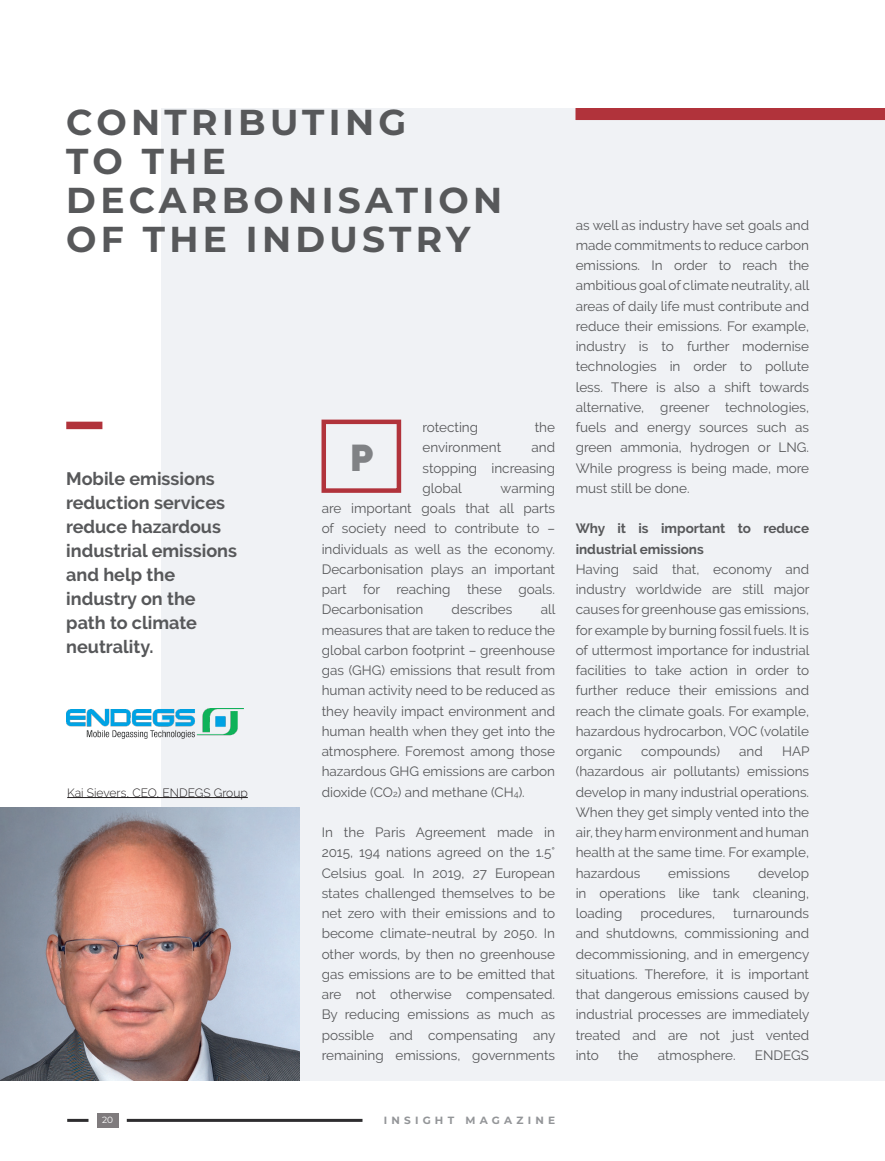
<style>
.page{position:relative;width:885px;height:1161px;background:#fff}
.page>*{position:absolute;margin:0;border:0;box-sizing:border-box;transform-origin:0 0}
.t1{font:800 37.5px "Raleway";color:#808285}
.Headline{font:700 36px/39px "Montserrat";letter-spacing:.12em;color:#57585a}
.Standfirst{font:700 18px/24px "Raleway";color:#57585a}
.Body_Copy{font:13.5px/20.2px "Raleway";color:#57585a;text-align:justify}
.Body_Copy-2{font:700 13.5px/20.2px "Raleway";color:#57585a}
.t2{font:300 12px "Raleway";color:#231f20}
.t3{font:700 10.5px "Montserrat";letter-spacing:.4em;color:#939598}
.t4{font:9px "Montserrat";color:#fff}
.s1{font-size:9px}
</style>
<div class="page">
<div style="left:97px;top:1113px;width:21px;height:15px;background:#7f7b7d"></div>
<hr style="left:127px;top:1119px;width:235px;height:3px;background:#2e2d2f">
<hr style="left:67px;top:1119px;width:21px;height:3px;background:#2e2d2f">
<div style="left:161px;top:108px;width:723px;height:972px;background:#f0f2f5"></div>
<div style="left:66px;top:422px;width:36px;height:7px;background:#b1333b"></div>
<div style="left:321px;top:420px;width:80px;height:73px;border:4px solid #b1333b"></div>
<div style="left:575px;top:108px;width:309px;height:12px;background:#b1333b"></div>
<img style="left:0;top:808px;width:299px;height:272px">
<img style="left:66px;top:709px;width:178px;height:30px">
<hr style="left:67px;top:797px;width:181px;height:1px;background:#231f20">
<p class="Headline" style="left:66px;top:100px;width:437px">CONTRIBUTING<br>TO THE<br>DECARBONISATION<br>OF THE INDUSTRY</p>
<p class="Standfirst" style="left:66px;top:467px;width:172px">Mobile emissions reduction services reduce hazardous industrial emissions and help the industry on the path to climate neutrality.</p>
<p class="t2" style="left:67px;top:785px;width:182px">Kai Sievers, CEO, ENDEGS Group</p>
<p class="Body_Copy" style="left:422px;top:417px;width:57px">rotecting</p>
<p class="Body_Copy" style="left:534px;top:417px;width:22px">the</p>
<p class="Body_Copy" style="left:422px;top:437px;width:80px">environment</p>
<p class="Body_Copy" style="left:422px;top:437px;width:134px;text-indent:109px">and stopping increasing global</p>
<p class="t1" style="left:350px;top:436px;width:25px">P</p>
<p class="Body_Copy" style="left:321px;top:478px;width:235px;text-indent:179px">warming are important goals that all parts of society need to contribute to – individuals as well as the economy.<br>Decarbonisation plays an important part for reaching these goals.<br>Decarbonisation</p>
<p class="Body_Copy" style="left:321px;top:599px;width:235px;text-indent:219px">all measures that are taken to reduce the global carbon footprint – greenhouse gas (GHG) emissions that result from human activity need to be reduced as they heavily impact environment and human health when they get into the atmosphere. Foremost among those hazardous GHG emissions are carbon dioxide (CO<span class="s1">2</span>) and methane (CH<span class="s1">4</span>).</p>
<p class="Body_Copy" style="left:321px;top:822px;width:235px">In the Paris Agreement made in 2015, 194 nations agreed on the 1.5° Celsius goal. In 2019, 27 European states challenged themselves to be net zero with their emissions and to become climate-neutral by 2050. In other words, by then no greenhouse gas emissions are to be emitted that are not otherwise compensated.<br>By reducing emissions as much as possible and compensating any remaining emissions, governments</p>
<p class="Body_Copy" style="left:451px;top:599px;width:62px">describes</p>
<p class="Body_Copy" style="left:575px;top:215px;width:235px">as well as industry have set goals and made commitments to reduce carbon emissions. In order to reach the ambitious goal of climate neutrality, all areas of daily life must contribute and reduce their emissions. For example, industry is to further modernise technologies in order to pollute less. There is also a shift towards alternative, greener technologies, fuels and energy sources such as green ammonia, hydrogen or LNG.<br>While progress is being made, more must still be done.</p>
<p class="Body_Copy-2" style="left:575px;top:518px;width:235px">Why it is important to reduce industrial emissions</p>
<p class="Body_Copy" style="left:575px;top:559px;width:235px">Having said that, economy and industry worldwide are still major causes for greenhouse gas emissions, for example by burning fossil fuels. It is of uttermost importance for industrial facilities to take action in order to further reduce their emissions and reach the climate goals. For example, hazardous hydrocarbon, VOC (volatile organic</p>
<p class="Body_Copy" style="left:641px;top:741px;width:80px">compounds)</p>
<p class="Body_Copy" style="left:739px;top:741px;width:25px">and</p>
<p class="Body_Copy" style="left:575px;top:741px;width:235px;text-indent:206px">HAP (hazardous air pollutants) emissions develop in many industrial operations.<br>When they get simply vented into the air, they harm environment and human health at the same time. For example, hazardous</p>
<p class="Body_Copy" style="left:575px;top:863px;width:235px;text-indent:182px">develop in operations like tank cleaning, loading</p>
<p class="Body_Copy" style="left:668px;top:863px;width:63px">emissions</p>
<p class="Body_Copy" style="left:575px;top:903px;width:235px;text-indent:158px">turnarounds and shutdowns, commissioning and decommissioning, and in emergency situations. Therefore, it is important that dangerous emissions caused by industrial processes are immediately treated and are not just vented into</p>
<p class="Body_Copy" style="left:640px;top:903px;width:76px">procedures,</p>
<p class="Body_Copy" style="left:618px;top:1045px;width:22px">the</p>
<p class="Body_Copy" style="left:657px;top:1045px;width:79px">atmosphere.</p>
<p class="Body_Copy" style="left:754px;top:1045px;width:56px">ENDEGS</p>
<p class="t4" style="left:102px;top:1114px;width:13px">20</p>
<p class="t3" style="left:384px;top:1112px;width:173px">INSIGHT MAGAZINE</p>
</div>
